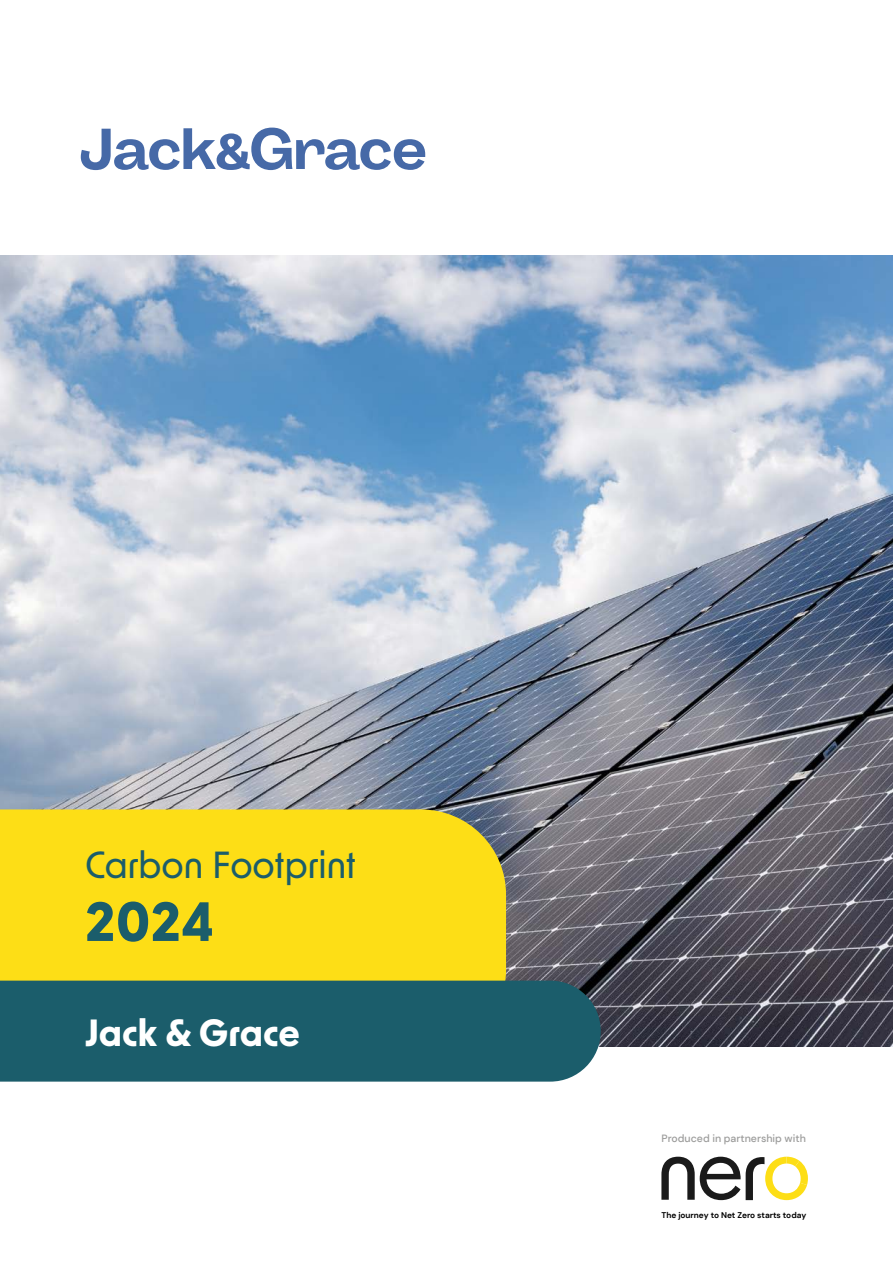
<style>
.page{position:relative;width:893px;height:1263px;background:#fff}
.page>*{position:absolute;margin:0;border:0;box-sizing:border-box;transform-origin:0 0}
.t1{font:700 52.5px "New Order";color:#1b5d6b}
.t2{font:500 36px "New Order";color:#1b5d6b}
.t3{font:700 36px "New Order";color:#fff}
.t4{font:500 10.5px "DM Sans";color:#9d9d9c}
.t5{font:700 8.25px "DM Sans";color:#000}
</style>
<div class="page">
<img style="left:0;top:255px;width:893px;height:791px">
<div style="left:0;top:809px;width:506px;height:172px;background:#fdde16"></div>
<div style="left:0;top:981px;width:601px;height:100px;background:#1b5d6b"></div>
<svg style="left:81px;top:128px;width:344px;height:42px"></svg>
<svg style="left:661px;top:1157px;width:147px;height:43px"></svg>
<h2 class="t2" style="left:85px;top:841px;width:273px">Carbon Footprint</h2>
<h1 class="t1" style="left:85px;top:887px;width:131px">2024</h1>
<h2 class="t3" style="left:85px;top:1009px;width:216px">Jack &amp; Grace</h2>
<p class="t4" style="left:661px;top:1131px;width:146px">Produced in partnership with</p>
<p class="t5" style="left:661px;top:1210px;width:146px">The journey to Net Zero starts today</p>
</div>
